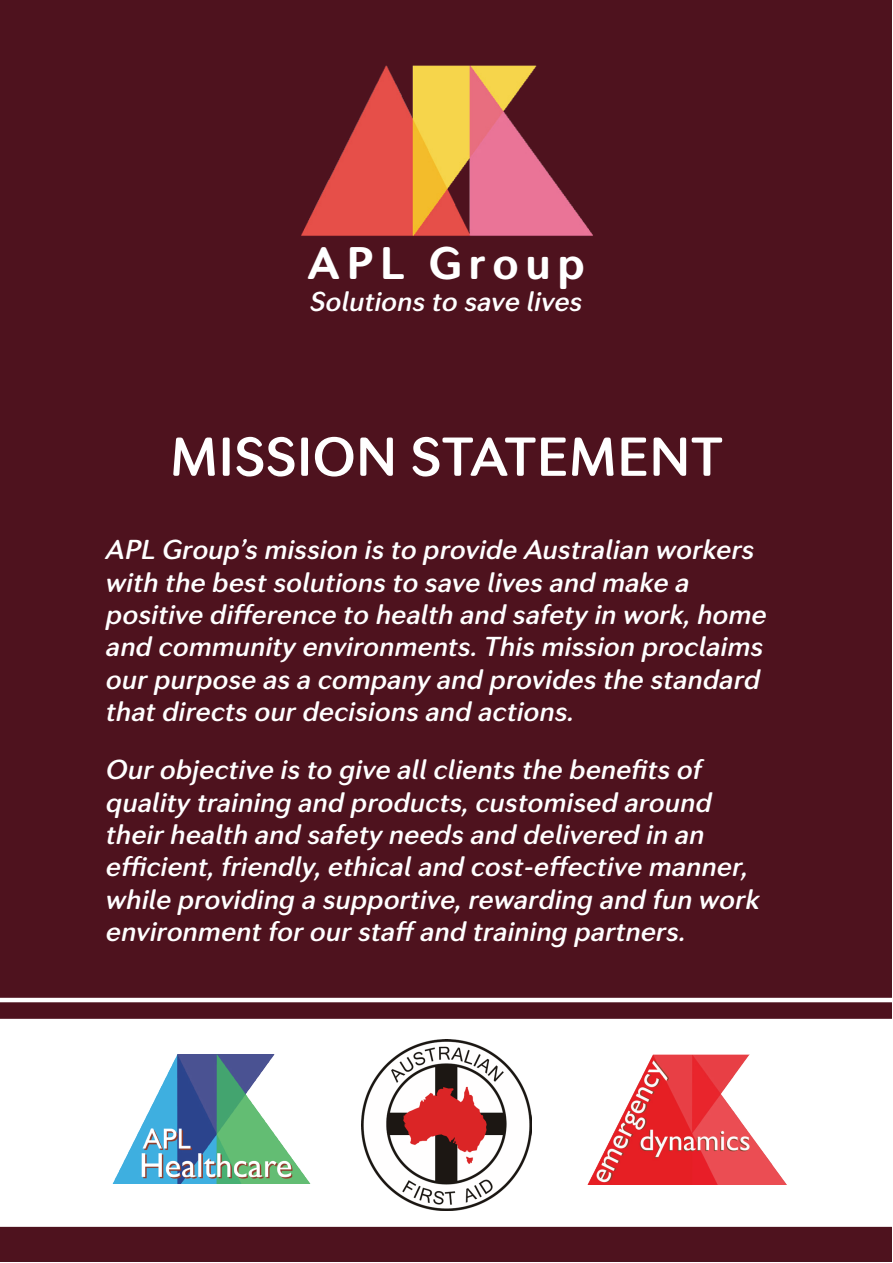
<style>
.page{position:relative;width:893px;height:1263px;background:#fff}
.page>*{position:absolute;margin:0;border:0;box-sizing:border-box;transform-origin:0 0}
.t1{font:600 54px "Seconda Soft";color:#fff}
.t2{font:700 45px "Seconda Soft";letter-spacing:.15em;color:#fff}
.t3{font:italic 600 27px/32.4px "Seconda Soft";color:#fff}
</style>
<div class="page">
<div style="left:0;top:0;width:891px;height:1261px;background:#4e121e"></div>
<div style="left:1px;top:1019px;width:891px;height:207px;background:#fff"></div>
<div style="left:0;top:1019px;width:893px;height:208px;border:2px solid #fff"></div>
<img style="left:301px;top:65px;width:292px;height:171px">
<img style="left:113px;top:1054px;width:197px;height:129px">
<img style="left:588px;top:1054px;width:199px;height:130px">
<img style="left:361px;top:1040px;width:170px;height:170px">
<hr style="left:0;top:998px;width:893px;height:4px;background:#fff">
<h2 class="t2" style="left:308px;top:235px;width:278px">APL Group</h2>
<p class="t3" style="left:310px;top:286px;width:274px">Solutions to save lives</p>
<h1 class="t1" style="left:170px;top:424px;width:555px">MISSION STATEMENT</h1>
<p class="t3" style="left:106px;top:534px;width:662px">APL Group’s mission is to provide Australian workers with the best solutions to save lives and make a positive difference to health and safety in work, home and community environments. This mission proclaims our purpose as a company and provides the standard that directs our decisions and actions.</p>
<p class="t3" style="left:106px;top:754px;width:655px">Our objective is to give all clients the benefits of quality training and products, customised around their health and safety needs and delivered in an efficient, friendly, ethical and cost-effective manner, while providing a supportive, rewarding and fun work environment for our staff and training partners.</p>
</div>
